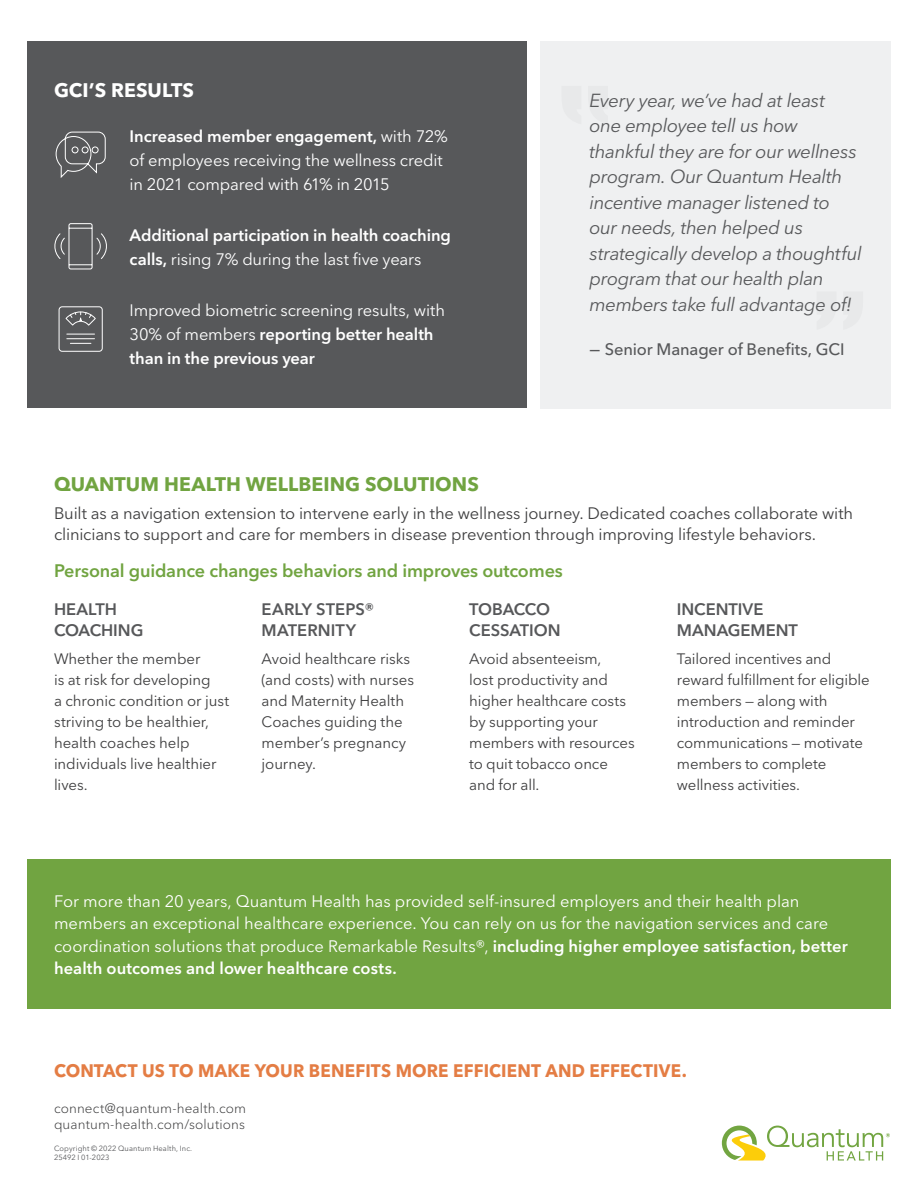
<style>
.page{position:relative;width:918px;height:1188px;background:#fff}
.page>*{position:absolute;margin:0;border:0;box-sizing:border-box;transform-origin:0 0}
.t1{font:150px "Impact";color:#e8e9ea}
.t2{font:700 19.5px "Avenir Next LT Pro";letter-spacing:.005em;color:#71a441}
.t3{font:700 19.5px "Avenir Next LT Pro";letter-spacing:.005em;color:#fff}
.t4{font:italic 18.75px/25.5px "Avenir Next LT Pro";letter-spacing:-.02em;color:#57585a}
.t5{font:700 18px "Avenir Next LT Pro";letter-spacing:.01em;color:#e47d44;scale:.95 1}
.t6{font:600 18px "Avenir Next LT Pro";letter-spacing:-.01em;color:#71a441}
.t7{font:16.5px/24px "Avenir Next LT Pro";color:#fff}
.t8{font:16.5px/21px "Avenir Next LT Pro";letter-spacing:-.01em;color:#3e3e3f}
.t9{font:600 16.5px/24px "Avenir Next LT Pro";letter-spacing:-.005em;color:#fff}
.t10{font:600 16.5px/21px "Avenir Next LT Pro";letter-spacing:-.005em;color:#57585a}
.t11{font:500 16.5px "Avenir Next LT Pro";letter-spacing:-.01em;color:#57585a}
.t12{font:15px/21px "Avenir Next LT Pro";letter-spacing:-.005em;color:#3e3e3f}
.t13{font:300 13.5px/15.9px "Avenir Next LT Pro";letter-spacing:.01em;color:#3e3e3f}
.t14{font:7.5px/9px "Avenir Next LT Pro";letter-spacing:.015em;color:#57585a}
.s1{font-weight:600}
.s2{font-weight:400}
.s3{font-size:18px}
</style>
<div class="page">
<div style="left:27px;top:41px;width:499px;height:366px;background:#57585a"></div>
<div style="left:27px;top:860px;width:864px;height:149px;background:#71a441"></div>
<div style="left:540px;top:41px;width:351px;height:367px;background:#eff0f1"></div>
<svg style="left:58px;top:306px;width:45px;height:46px"></svg>
<svg style="left:721px;top:1126px;width:169px;height:35px"></svg>
<svg style="left:55px;top:131px;width:51px;height:47px"></svg>
<svg style="left:54px;top:223px;width:53px;height:47px"></svg>
<h2 class="t3" style="left:54px;top:78px;width:142px">GCI’S RESULTS</h2>
<p class="t7" style="left:130px;top:125px;width:320px"><span class="s1">Increased member engagement,</span> with 72% of employees receiving the wellness credit in 2021 compared with 61% in 2015</p>
<p class="t9" style="left:130px;top:223px;width:323px">Additional participation in health coaching calls, <span class="s2">rising 7% during the last five years</span></p>
<p class="t7" style="left:130px;top:299px;width:317px">Improved biometric screening results, with<br>30% of members <span class="s1">reporting better health than in the previous year</span></p>
<p class="t4" style="left:590px;top:87px;width:274px">Every year, we’ve had at least<br>one employee tell us how thankful they are for our wellness program. Our Quantum Health incentive manager listened to our needs, then helped us strategically develop a thoughtful program that our health plan members take full advantage of!</p>
<p class="t11" style="left:590px;top:340px;width:257px"><span class="s3">—</span> Senior Manager of Benefits, GCI</p>
<h1 class="t1" style="left:866px;top:386px;width:53px;rotate:-180deg">“</h1>
<h2 class="t2" style="left:54px;top:472px;width:426px">QUANTUM HEALTH WELLBEING SOLUTIONS</h2>
<p class="t8" style="left:54px;top:503px;width:801px">Built as a navigation extension to intervene early in the wellness journey. Dedicated coaches collaborate with clinicians to support and care for members in disease prevention through improving lifestyle behaviors.</p>
<p class="t6" style="left:54px;top:560px;width:510px">Personal guidance changes behaviors and improves outcomes</p>
<p class="t10" style="left:54px;top:598px;width:91px">HEALTH<br>COACHING</p>
<p class="t12" style="left:54px;top:648px;width:177px">Whether the member<br>is at risk for developing<br>a chronic condition or just striving to be healthier, health coaches help individuals live healthier lives.</p>
<p class="t10" style="left:262px;top:598px;width:114px">EARLY STEPS®<br>MATERNITY</p>
<p class="t12" style="left:262px;top:648px;width:154px">Avoid healthcare risks (and costs) with nurses and Maternity Health<br>Coaches guiding the member’s pregnancy journey.</p>
<p class="t10" style="left:469px;top:598px;width:93px">TOBACCO<br>CESSATION</p>
<p class="t12" style="left:469px;top:648px;width:167px">Avoid absenteeism,<br>lost productivity and higher healthcare costs by supporting your members with resources to quit tobacco once and for all.</p>
<p class="t10" style="left:677px;top:598px;width:123px">INCENTIVE<br>MANAGEMENT</p>
<p class="t12" style="left:677px;top:648px;width:194px">Tailored incentives and reward fulfillment for eligible members — along with introduction and reminder communications — motivate members to complete wellness activities.</p>
<p class="t7" style="left:54px;top:890px;width:795px;line-height:22.5px">For more than 20 years, Quantum Health has provided self-insured employers and their health plan members an exceptional healthcare experience. You can rely on us for the navigation services and care coordination solutions that produce Remarkable Results®, <span class="s1">including higher employee satisfaction, better health outcomes and lower healthcare costs.</span></p>
<p class="t5" style="left:54px;top:1060px;width:668px">CONTACT US TO MAKE YOUR BENEFITS MORE EFFICIENT AND EFFECTIVE.</p>
<p class="t13" style="left:54px;top:1100px;width:194px">connect@quantum-health.com quantum-health.com/solutions</p>
<p class="t14" style="left:54px;top:1144px;width:140px">Copyright © 2022 Quantum Health, Inc.<br>25492 I 01-2023</p>
</div>
